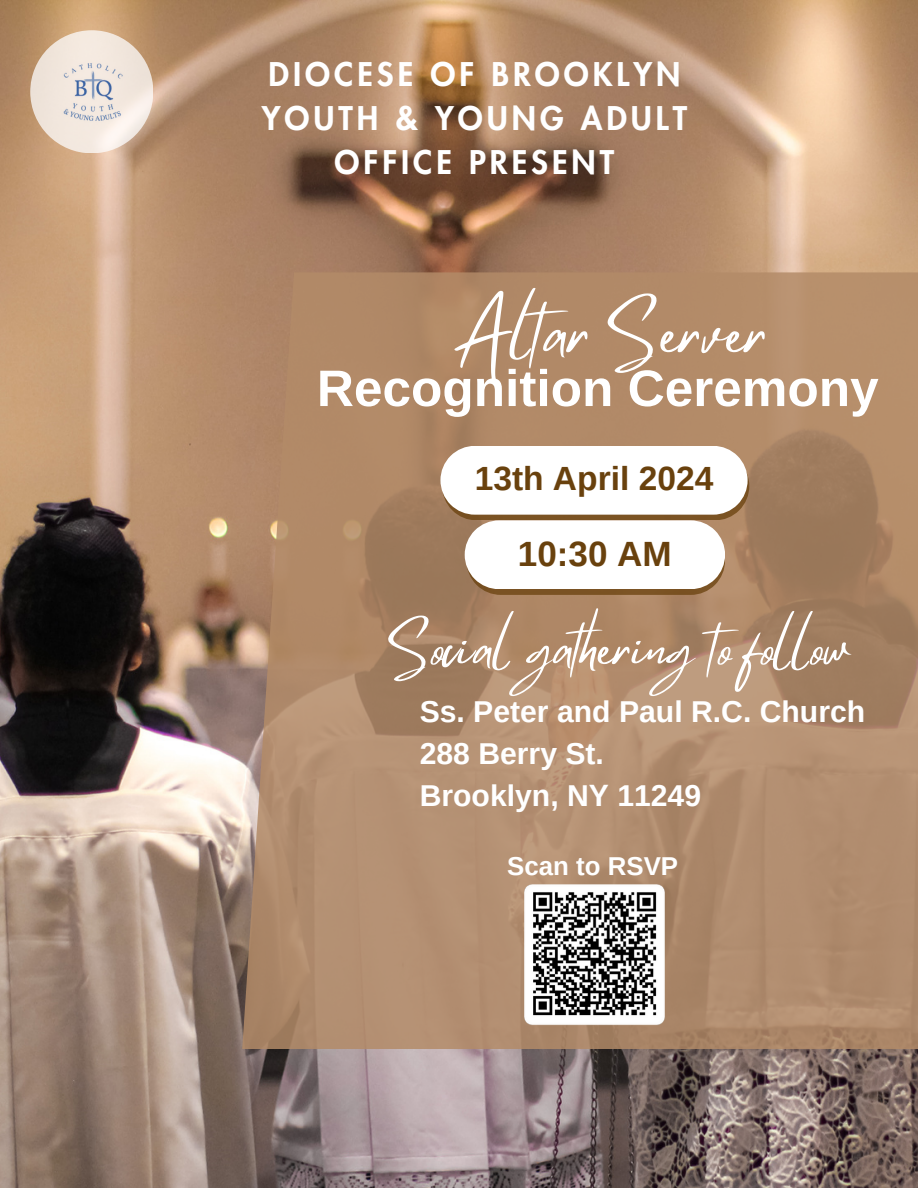
<style>
.page{position:relative;width:918px;height:1188px;background:#fff}
.page>*{position:absolute;margin:0;border:0;box-sizing:border-box;transform-origin:0 0}
.t1{font:63.6px "Mistrully";color:#fff}
.t2{font:52.65px "Mistrully";color:#fff}
.t3{font:700 51.3px "Arimo";color:#fff}
.t4{font:700 35.1px "Arimo";color:#69410d}
.t5{font:700 33.6px "Arimo";color:#69410d}
.t6{font:800 31.95px/43.8px "Futura LT Pro";letter-spacing:.125em;color:#fff;text-align:center}
.t7{font:700 30.15px "Arimo";color:#fff}
.t8{font:700 25.8px "Arimo";color:#fff}
</style>
<div class="page">
<img style="left:0;top:0;width:918px;height:1188px">
<svg style="left:242px;top:272px;width:676px;height:777px;background:#af8a6b"></svg>
<svg style="left:440px;top:446px;width:309px;height:149px"></svg>
<img style="left:30px;top:30px;width:123px;height:123px;border-radius:50%">
<img style="left:460px;top:881px;width:270px;height:178px">
<h2 class="t6" style="left:262px;top:54px;width:427px">DIOCESE OF BROOKLYN<br>YOUTH &amp; YOUNG ADULT<br>OFFICE PRESENT</h2>
<p class="t1" style="left:451px;top:282px;width:318px">Altar Server</p>
<h5 class="t3" style="left:317px;top:360px;width:563px">Recognition Ceremony</h5>
<p class="t5" style="left:475px;top:460px;width:240px">13th April 2024</p>
<h6 class="t4" style="left:518px;top:534px;width:155px">10:30 AM</h6>
<p class="t2" style="left:391px;top:606px;width:460px">Social gathering to follow</p>
<h4 class="t7" style="left:420px;top:695px;width:447px">Ss. Peter and Paul R.C. Church</h4>
<h3 class="t7" style="left:420px;top:737px;width:186px">288 Berry St.</h3>
<p class="t7" style="left:420px;top:778px;width:283px">Brooklyn, NY 11249</p>
<p class="t8" style="left:507px;top:851px;width:172px">Scan to RSVP</p>
</div>
